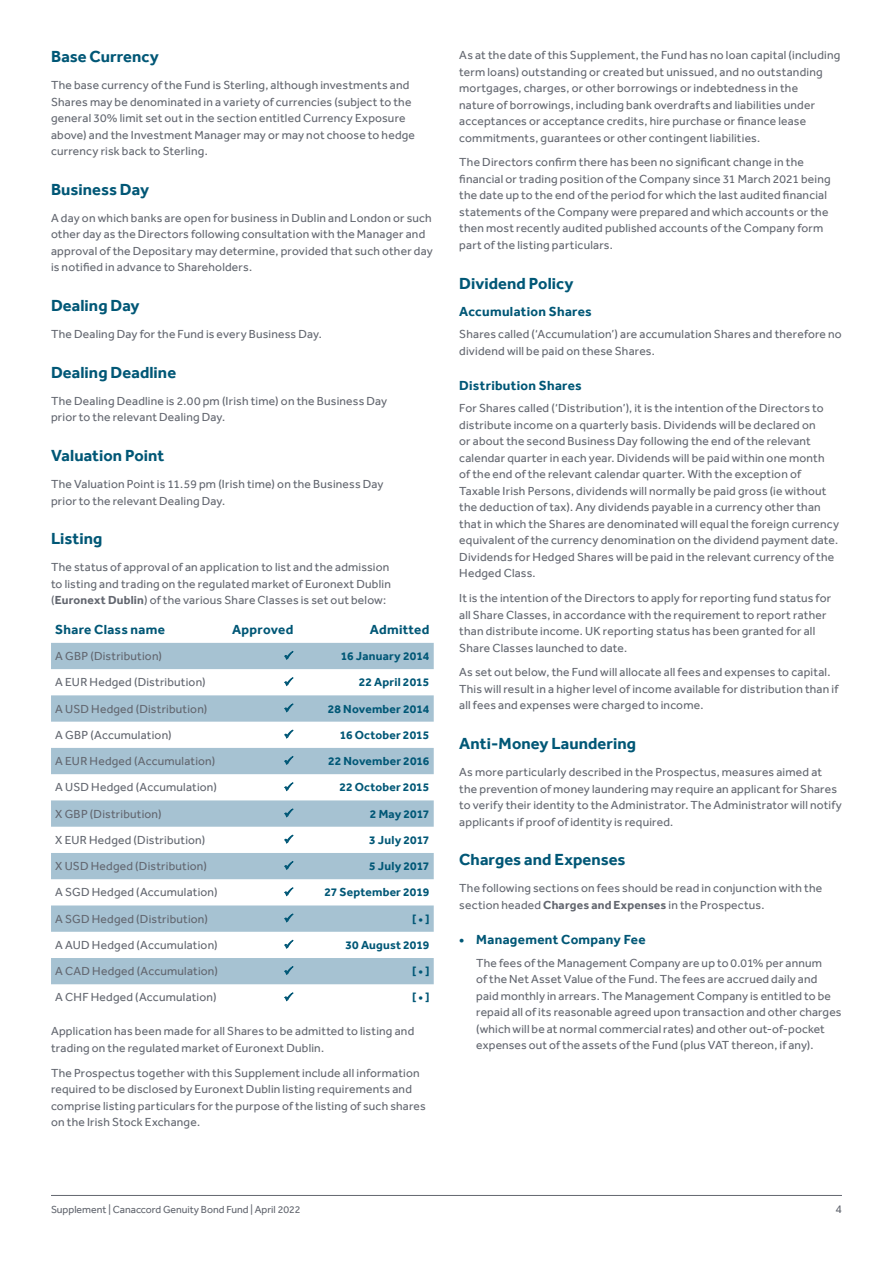
<style>
.page{position:relative;width:893px;height:1263px;background:#fff}
.page>*{position:absolute;margin:0;border:0;box-sizing:border-box;transform-origin:0 0}
.t1{font:700 16.5px "Effra";letter-spacing:.005em;color:#005776}
.t2{font:700 13.5px "Effra";letter-spacing:.025em;color:#005776}
.t3{font:12px/16.5px "Effra";letter-spacing:.015em;color:#62666f}
.t4{font:700 12px "Effra";letter-spacing:.015em;color:#005776}
.t5{font:10.5px "Effra";color:#62666f}
.s1{font-weight:700}
</style>
<div class="page">
<hr style="left:51px;top:1195px;width:791px;height:1px;background:#62666f">
<svg style="left:51px;top:643px;width:383px;height:341px;fill:#a6c2d2"></svg>
<svg style="left:285px;top:651px;width:8px;height:8px"></svg>
<svg style="left:285px;top:677px;width:8px;height:8px"></svg>
<svg style="left:285px;top:704px;width:8px;height:8px"></svg>
<svg style="left:285px;top:730px;width:8px;height:8px"></svg>
<svg style="left:285px;top:756px;width:8px;height:8px"></svg>
<svg style="left:285px;top:783px;width:8px;height:7px"></svg>
<svg style="left:285px;top:809px;width:8px;height:8px"></svg>
<svg style="left:285px;top:835px;width:8px;height:8px"></svg>
<svg style="left:285px;top:861px;width:8px;height:8px"></svg>
<svg style="left:285px;top:888px;width:8px;height:7px"></svg>
<svg style="left:285px;top:914px;width:8px;height:8px"></svg>
<svg style="left:285px;top:940px;width:8px;height:8px"></svg>
<svg style="left:285px;top:966px;width:8px;height:8px"></svg>
<h1 class="t1" style="left:51px;top:47px;width:109px">Base Currency</h1>
<p class="t3" style="left:51px;top:77px;width:366px">The base currency of the Fund is Sterling, although investments and Shares may be denominated in a variety of currencies (subject to the general 30% limit set out in the section entitled Currency Exposure above) and the Investment Manager may or may not choose to hedge currency risk back to Sterling.</p>
<h1 class="t1" style="left:51px;top:179px;width:100px">Business Day</h1>
<p class="t3" style="left:51px;top:209px;width:383px">A day on which banks are open for business in Dublin and London or such other day as the Directors following consultation with the Manager and approval of the Depositary may determine, provided that such other day is notified in advance to Shareholders.</p>
<h1 class="t1" style="left:51px;top:296px;width:90px">Dealing Day</h1>
<p class="t3" style="left:51px;top:326px;width:272px">The Dealing Day for the Fund is every Business Day.</p>
<h1 class="t1" style="left:51px;top:362px;width:127px">Dealing Deadline</h1>
<p class="t3" style="left:51px;top:392px;width:338px">The Dealing Deadline is 2.00 pm (Irish time) on the Business Day prior to the relevant Dealing Day.</p>
<h1 class="t1" style="left:51px;top:446px;width:115px">Valuation Point</h1>
<p class="t3" style="left:51px;top:476px;width:334px">The Valuation Point is 11.59 pm (Irish time) on the Business Day prior to the relevant Dealing Day.</p>
<h1 class="t1" style="left:51px;top:529px;width:53px">Listing</h1>
<p class="t3" style="left:51px;top:559px;width:341px">The status of approval of an application to list and the admission to listing and trading on the regulated market of Euronext Dublin (<span class="s1">Euronext Dublin</span>) of the various Share Classes is set out below:</p>
<p class="t2" style="left:55px;top:622px;width:111px">Share Class name</p>
<p class="t2" style="left:232px;top:622px;width:63px">Approved</p>
<p class="t2" style="left:370px;top:622px;width:61px">Admitted</p>
<p class="t3" style="left:55px;top:648px;width:108px">A GBP (Distribution)</p>
<p class="t4" style="left:341px;top:649px;width:90px">16 January 2014</p>
<p class="t3" style="left:55px;top:674px;width:152px">A EUR Hedged (Distribution)</p>
<p class="t4" style="left:359px;top:675px;width:72px">22 April 2015</p>
<p class="t3" style="left:55px;top:700px;width:154px">A USD Hedged (Distribution)</p>
<p class="t4" style="left:328px;top:701px;width:103px">28 November 2014</p>
<p class="t3" style="left:55px;top:726px;width:118px">A GBP (Accumulation)</p>
<p class="t4" style="left:340px;top:728px;width:91px">16 October 2015</p>
<p class="t3" style="left:55px;top:753px;width:162px">A EUR Hedged (Accumulation)</p>
<p class="t4" style="left:328px;top:754px;width:103px">22 November 2016</p>
<p class="t3" style="left:55px;top:779px;width:163px">A USD Hedged (Accumulation)</p>
<p class="t4" style="left:339px;top:780px;width:91px">22 October 2015</p>
<p class="t3" style="left:55px;top:805px;width:108px">X GBP (Distribution)</p>
<p class="t4" style="left:370px;top:806px;width:61px">2 May 2017</p>
<p class="t3" style="left:55px;top:831px;width:151px">X EUR Hedged (Distribution)</p>
<p class="t4" style="left:369px;top:833px;width:62px">3 July 2017</p>
<p class="t3" style="left:55px;top:858px;width:153px">X USD Hedged (Distribution)</p>
<p class="t4" style="left:369px;top:859px;width:62px">5 July 2017</p>
<p class="t3" style="left:55px;top:884px;width:164px">A SGD Hedged (Accumulation)</p>
<p class="t4" style="left:324px;top:885px;width:107px">27 September 2019</p>
<p class="t3" style="left:55px;top:910px;width:154px">A SGD Hedged (Distribution)</p>
<p class="t4" style="left:412px;top:911px;width:19px">[ • ]</p>
<p class="t3" style="left:55px;top:936px;width:164px">A AUD Hedged (Accumulation)</p>
<p class="t4" style="left:346px;top:938px;width:85px">30 August 2019</p>
<p class="t3" style="left:55px;top:963px;width:164px">A CAD Hedged (Accumulation)</p>
<p class="t4" style="left:412px;top:964px;width:19px">[ • ]</p>
<p class="t3" style="left:55px;top:989px;width:163px">A CHF Hedged (Accumulation)</p>
<p class="t4" style="left:412px;top:990px;width:19px">[ • ]</p>
<p class="t3" style="left:51px;top:1023px;width:365px">Application has been made for all Shares to be admitted to listing and trading on the regulated market of Euronext Dublin.</p>
<p class="t3" style="left:51px;top:1064px;width:376px">The Prospectus together with this Supplement include all information required to be disclosed by Euronext Dublin listing requirements and comprise listing particulars for the purpose of the listing of such shares on the Irish Stock Exchange.</p>
<p class="t3" style="left:459px;top:47px;width:383px">As at the date of this Supplement, the Fund has no loan capital (including term loans) outstanding or created but unissued, and no outstanding mortgages, charges, or other borrowings or indebtedness in the<br>nature of borrowings, including bank overdrafts and liabilities under acceptances or acceptance credits, hire purchase or finance lease commitments, guarantees or other contingent liabilities.</p>
<p class="t3" style="left:459px;top:154px;width:373px">The Directors confirm there has been no significant change in the financial or trading position of the Company since 31 March 2021 being the date up to the end of the period for which the last audited financial statements of the Company were prepared and which accounts or the then most recently audited published accounts of the Company form part of the listing particulars.</p>
<h1 class="t1" style="left:459px;top:273px;width:116px">Dividend Policy</h1>
<p class="t2" style="left:459px;top:303px;width:134px">Accumulation Shares</p>
<p class="t3" style="left:459px;top:326px;width:384px">Shares called (‘Accumulation’) are accumulation Shares and therefore no dividend will be paid on these Shares.</p>
<p class="t2" style="left:459px;top:377px;width:124px">Distribution Shares</p>
<p class="t3" style="left:459px;top:400px;width:381px">For Shares called (‘Distribution’), it is the intention of the Directors to distribute income on a quarterly basis. Dividends will be declared on<br>or about the second Business Day following the end of the relevant calendar quarter in each year. Dividends will be paid within one month<br>of the end of the relevant calendar quarter. With the exception of Taxable Irish Persons, dividends will normally be paid gross (ie without the deduction of tax). Any dividends payable in a currency other than that in which the Shares are denominated will equal the foreign currency equivalent of the currency denomination on the dividend payment date.<br>Dividends for Hedged Shares will be paid in the relevant currency of the Hedged Class.</p>
<p class="t3" style="left:459px;top:590px;width:373px">It is the intention of the Directors to apply for reporting fund status for all Share Classes, in accordance with the requirement to report rather than distribute income. UK reporting status has been granted for all Share Classes launched to date.</p>
<p class="t3" style="left:459px;top:664px;width:381px">As set out below, the Fund will allocate all fees and expenses to capital.<br>This will result in a higher level of income available for distribution than if all fees and expenses were charged to income.</p>
<h1 class="t1" style="left:459px;top:734px;width:178px">Anti-Money Laundering</h1>
<p class="t3" style="left:459px;top:764px;width:384px">As more particularly described in the Prospectus, measures aimed at the prevention of money laundering may require an applicant for Shares to verify their identity to the Administrator. The Administrator will notify applicants if proof of identity is required.</p>
<h1 class="t1" style="left:459px;top:850px;width:168px">Charges and Expenses</h1>
<p class="t3" style="left:459px;top:880px;width:364px">The following sections on fees should be read in conjunction with the section headed <span class="s1">Charges and Expenses</span> in the Prospectus.</p>
<p class="t2" style="left:459px;top:931px;width:188px">• Management Company Fee</p>
<p class="t3" style="left:476px;top:954px;width:367px">The fees of the Management Company are up to 0.01% per annum<br>of the Net Asset Value of the Fund. The fees are accrued daily and paid monthly in arrears. The Management Company is entitled to be repaid all of its reasonable agreed upon transaction and other charges (which will be at normal commercial rates) and other out-of-pocket expenses out of the assets of the Fund (plus VAT thereon, if any).</p>
<p class="t5" style="left:51px;top:1203px;width:251px">Supplement | Canaccord Genuity Bond Fund | April 2022</p>
<p class="t3" style="left:835px;top:1200px;width:8px">4</p>
</div>
